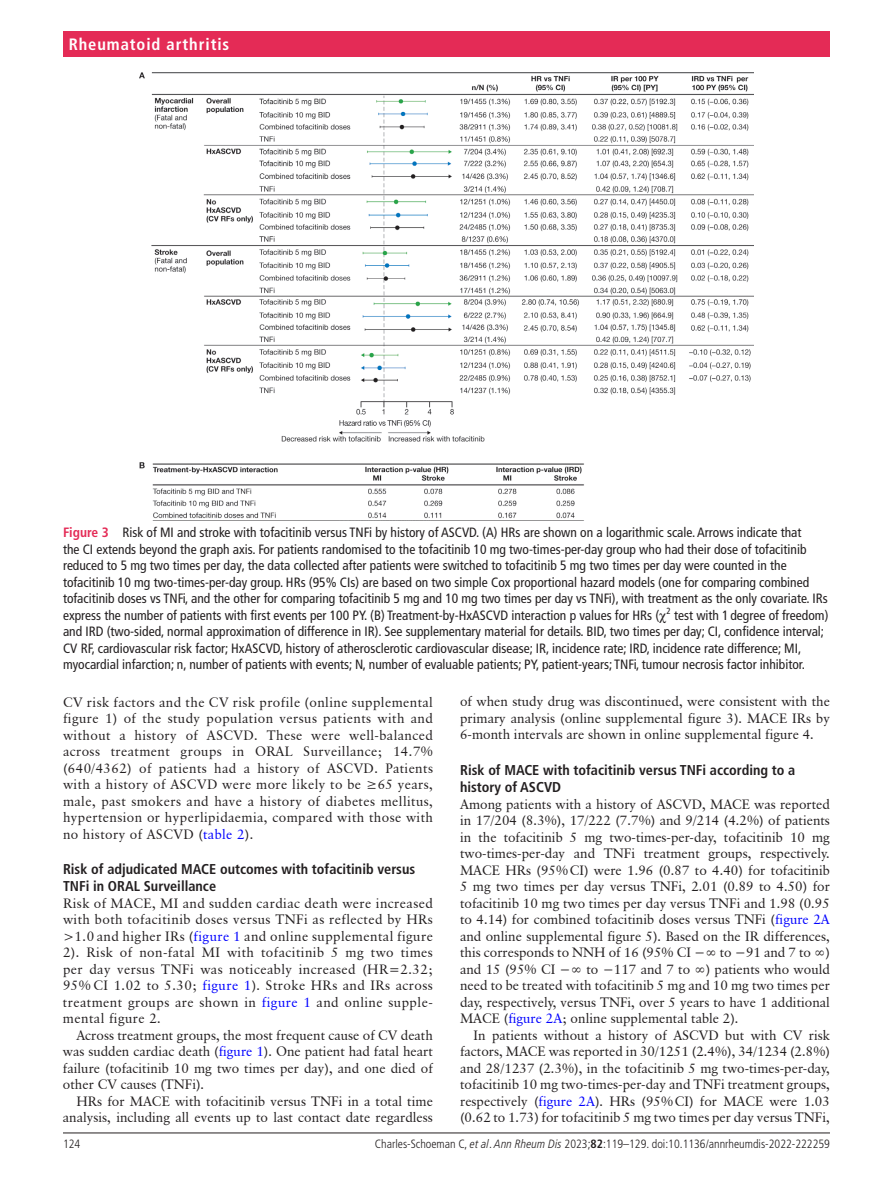
<style>
.page{position:relative;width:893px;height:1191px;background:#fff}
.page>*{position:absolute;margin:0;border:0;box-sizing:border-box;transform-origin:0 0}
.t1{font:700 condensed 16.5px "Frutiger LT Pro";letter-spacing:.055em;color:#fff}
.t2{font:700 condensed 14.25px/17.2px "Frutiger LT Pro";color:#231f20}
.t3{font:13.5px/16.5px "Classical Garamond BT";color:#231f20;text-align:justify}
.t4{font:condensed 13.5px/16.5px "Frutiger LT Pro";color:#231f20}
.t5{font:300 condensed 12px "Frutiger LT Pro";color:#231f20}
.s1{font-weight:700;color:#e42b56}
.s2{color:#00f}
.s3{font-style:italic}
.s4{font-weight:700}
</style>
<div class="page">
<hr style="left:63px;top:1132px;width:767px;height:1px;background:#231f20">
<div style="left:63px;top:31px;width:767px;height:25px;background:#e42b56"></div>
<img style="left:140px;top:72px;width:613px;height:447px">
<p class="t1" style="left:69px;top:34px;width:162px">Rheumatoid arthritis</p>
<p class="t4" style="left:63px;top:524px;width:767px"><span class="s1">Figure 3</span> Risk of MI and stroke with tofacitinib versus TNFi by history of ASCVD. (A) HRs are shown on a logarithmic scale. Arrows indicate that<br>the CI extends beyond the graph axis. For patients randomised to the tofacitinib 10 mg two-times-per-day group who had their dose of tofacitinib reduced to 5 mg two times per day, the data collected after patients were switched to tofacitinib 5 mg two times per day were counted in the tofacitinib 10 mg two-times-per-day group. HRs (95% CIs) are based on two simple Cox proportional hazard models (one for comparing combined tofacitinib doses vs TNFi, and the other for comparing tofacitinib 5 mg and 10 mg two times per day vs TNFi), with treatment as the only covariate. IRs express the number of patients with first events per 100 PY. (B) Treatment-by-HxASCVD interaction p values for HRs ( <sup>2</sup> test with 1 degree of freedom) and IRD (two-sided, normal approximation of difference in IR). See supplementary material for details. BID, two times per day; CI, confidence interval; CV RF, cardiovascular risk factor; HxASCVD, history of atherosclerotic cardiovascular disease; IR, incidence rate; IRD, incidence rate difference; MI, myocardial infarction; n, number of patients with events; N, number of evaluable patients; PY, patient-years; TNFi, tumour necrosis factor inhibitor.</p>
<p class="t3" style="left:63px;top:693px;width:372px">CV risk factors and the CV risk profile (online supplemental figure 1) of the study population versus patients with and without a history of ASCVD. These were well-balanced across treatment groups in ORAL Surveillance; 14.7% (640/4362) of patients had a history of ASCVD. Patients with a history of ASCVD were more likely to be ≥65 years, male, past smokers and have a history of diabetes mellitus, hypertension or hyperlipidaemia, compared with those with no history of ASCVD (<span class="s2">table 2</span>).</p>
<p class="t2" style="left:63px;top:860px;width:354px">Risk of adjudicated MACE outcomes with tofacitinib versus<br>TNFi in ORAL Surveillance</p>
<p class="t3" style="left:63px;top:894px;width:371px">Risk of MACE, MI and sudden cardiac death were increased with both tofacitinib doses versus TNFi as reflected by HRs &gt;1.0 and higher IRs (<span class="s2">figure 1</span> and online supplemental figure 2). Risk of non-fatal MI with tofacitinib 5 mg two times per day versus TNFi was noticeably increased (HR=2.32; 95% CI 1.02 to 5.30; <span class="s2">figure 1</span>). Stroke HRs and IRs across treatment groups are shown in <span class="s2">figure 1</span> and online supple&shy;mental figure 2.</p>
<p class="t3" style="left:63px;top:1026px;width:371px;text-indent:14px">Across treatment groups, the most frequent cause of CV death was sudden cardiac death (<span class="s2">figure 1</span>). One patient had fatal heart failure (tofacitinib 10 mg two times per day), and one died of other CV causes (TNFi).</p>
<p class="t3" style="left:63px;top:1092px;width:371px;text-align:right">HRs for MACE with tofacitinib versus TNFi in a total time analysis, including all events up to last contact date regardless</p>
<p class="t3" style="left:460px;top:693px;width:371px">of when study drug was discontinued, were consistent with the primary analysis (online supplemental figure 3). MACE IRs by 6-month intervals are shown in online supplemental figure 4.</p>
<p class="t2" style="left:460px;top:761px;width:337px">Risk of MACE with tofacitinib versus TNFi according to a history of ASCVD</p>
<p class="t3" style="left:460px;top:795px;width:371px">Among patients with a history of ASCVD, MACE was reported in 17/204 (8.3%), 17/222 (7.7%) and 9/214 (4.2%) of patients in the tofacitinib 5 mg two-times-per-day, tofacitinib 10 mg two-times-per-day and TNFi treatment groups, respectively.<br>MACE HRs (95%CI) were 1.96 (0.87 to 4.40) for tofacitinib 5 mg two times per day versus TNFi, 2.01 (0.89 to 4.50) for tofacitinib 10 mg two times per day versus TNFi and 1.98 (0.95 to 4.14) for combined tofacitinib doses versus TNFi (<span class="s2">figure 2A </span>and online supplemental figure 5). Based on the IR differences, this corresponds to NNH of 16 (95% CI −∞ to −91 and 7 to ∞) and 15 (95% CI −∞ to −117 and 7 to ∞) patients who would need to be treated with tofacitinib 5 mg and 10 mg two times per day, respectively, versus TNFi, over 5 years to have 1 additional MACE (<span class="s2">figure 2A</span>; online supplemental table 2).</p>
<p class="t3" style="left:460px;top:1026px;width:371px;text-indent:14px">In patients without a history of ASCVD but with CV risk factors, MACE was reported in 30/1251 (2.4%), 34/1234 (2.8%) and 28/1237 (2.3%), in the tofacitinib 5 mg two-times-per-day, tofacitinib 10 mg two-times-per-day and TNFi treatment groups, respectively (<span class="s2">figure 2A</span>). HRs (95%CI) for MACE were 1.03 (0.62 to 1.73) for tofacitinib 5 mg two times per day versus TNFi,</p>
<p class="t5" style="left:63px;top:1136px;width:19px">124</p>
<p class="t5" style="left:375px;top:1136px;width:457px">Charles-Schoeman C, <span class="s3">et al</span>. <span class="s3">Ann Rheum Dis</span> 2023;<span class="s4">82</span>:119–129. doi:10.1136/annrheumdis-2022-222259</p>
</div>
